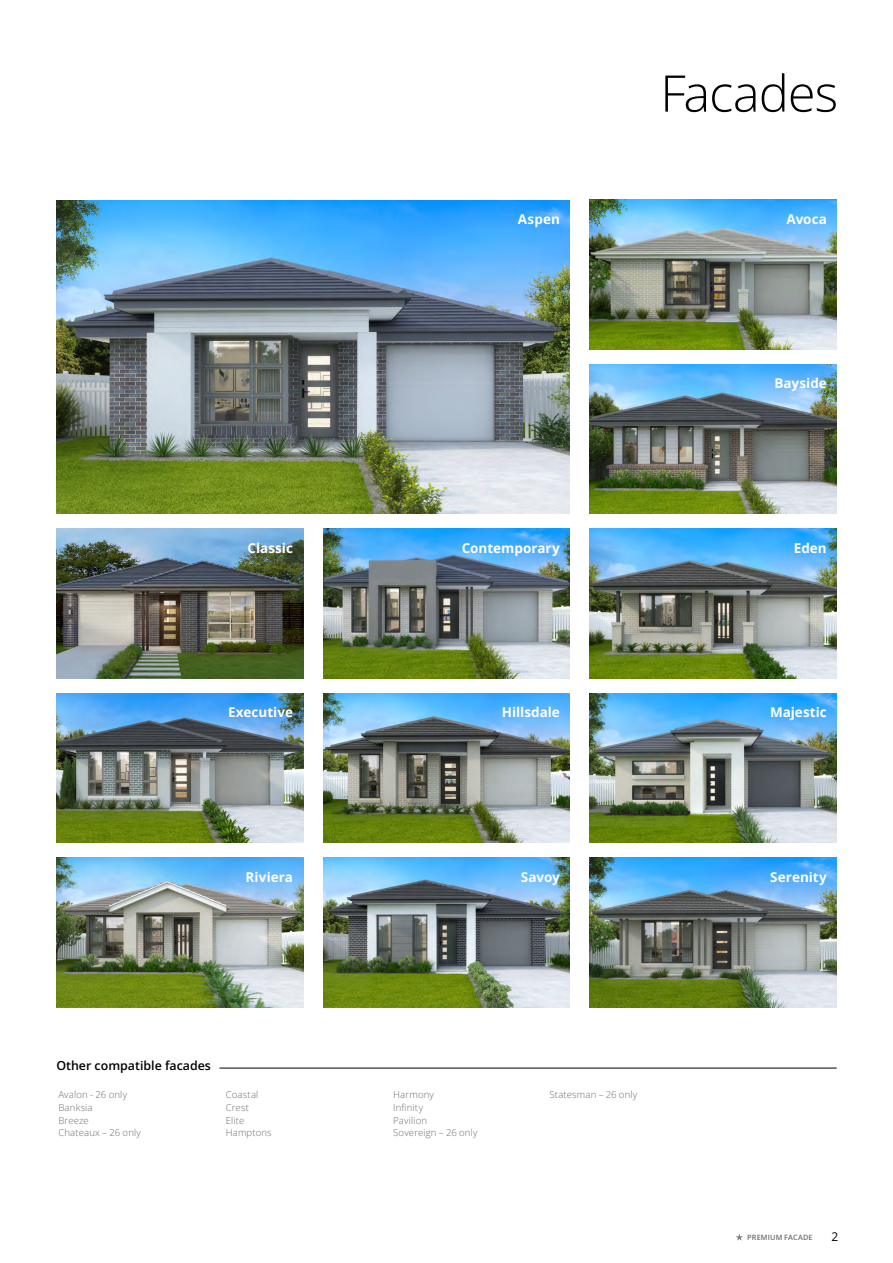
<style>
.page{position:relative;width:893px;height:1263px;background:#fff}
.page>*{position:absolute;margin:0;border:0;box-sizing:border-box;transform-origin:0 0}
.t1{font:300 50.55px "Open Sans";letter-spacing:-.02em;color:#000}
.t2{font:700 13.5px "Open Sans";color:#fff}
.t3{font:600 12.45px "Open Sans";color:#000}
.t4{font:12px "Open Sans";color:#000}
.t5{font:300 9.6px/12.9px "Open Sans";letter-spacing:.015em;color:#6d6e71}
.t6{font:600 7.35px "Open Sans";letter-spacing:.02em;color:#6d6e71}
</style>
<div class="page">
<svg style="left:736px;top:1234px;width:7px;height:7px"></svg>
<hr style="left:219px;top:1068px;width:618px;height:1px;background:#000">
<img style="left:56px;top:200px;width:514px;height:314px">
<img style="left:590px;top:200px;width:247px;height:149px">
<img style="left:590px;top:364px;width:247px;height:150px">
<img style="left:590px;top:529px;width:247px;height:149px">
<img style="left:590px;top:693px;width:247px;height:149px">
<img style="left:590px;top:857px;width:247px;height:150px">
<img style="left:323px;top:529px;width:247px;height:149px">
<img style="left:323px;top:693px;width:247px;height:149px">
<img style="left:323px;top:857px;width:247px;height:150px">
<img style="left:56px;top:529px;width:247px;height:149px">
<img style="left:56px;top:693px;width:247px;height:149px">
<img style="left:56px;top:857px;width:247px;height:150px">
<h1 class="t1" style="left:660px;top:59px;width:179px">Facades</h1>
<h2 class="t2" style="left:518px;top:210px;width:44px">Aspen</h2>
<h2 class="t2" style="left:787px;top:210px;width:42px">Avoca</h2>
<h2 class="t2" style="left:774px;top:374px;width:54px">Bayside</h2>
<h2 class="t2" style="left:247px;top:539px;width:47px">Classic</h2>
<h2 class="t2" style="left:462px;top:539px;width:100px">Contemporary</h2>
<h2 class="t2" style="left:794px;top:539px;width:35px">Eden</h2>
<h2 class="t2" style="left:228px;top:703px;width:66px">Executive</h2>
<h2 class="t2" style="left:502px;top:703px;width:60px">Hillsdale</h2>
<h2 class="t2" style="left:770px;top:703px;width:58px">Majestic</h2>
<h2 class="t2" style="left:246px;top:868px;width:49px">Riviera</h2>
<h2 class="t2" style="left:521px;top:868px;width:41px">Savoy</h2>
<h2 class="t2" style="left:770px;top:868px;width:58px">Serenity</h2>
<p class="t3" style="left:56px;top:1057px;width:156px">Other compatible facades</p>
<p class="t5" style="left:58px;top:1087px;width:84px">Avalon - 26 only<br>Banksia<br>Breeze<br>Chateaux – 26 only</p>
<p class="t5" style="left:226px;top:1087px;width:47px">Coastal<br>Crest<br>Elite<br>Hamptons</p>
<p class="t5" style="left:393px;top:1087px;width:86px">Harmony<br>Infinity<br>Pavilion<br>Sovereign – 26 only</p>
<p class="t5" style="left:550px;top:1087px;width:89px">Statesman – 26 only</p>
<p class="t6" style="left:747px;top:1232px;width:67px">PREMIUM FACADE</p>
<p class="t4" style="left:832px;top:1228px;width:8px">2</p>
</div>
